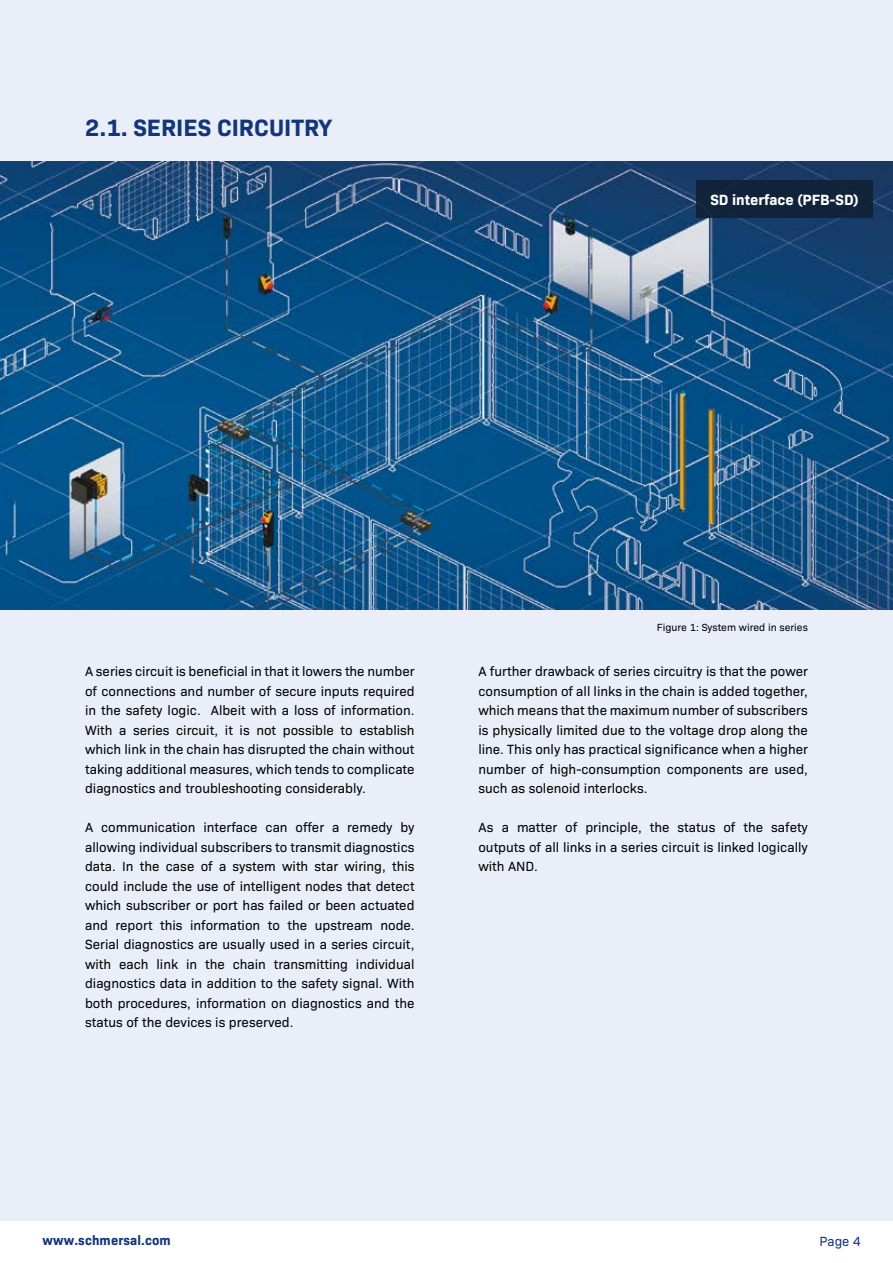
<style>
.page{position:relative;width:893px;height:1263px;background:#fff}
.page>*{position:absolute;margin:0;border:0;box-sizing:border-box;transform-origin:0 0}
.t1{font:700 24px "Bio Sans";color:#13357a}
.t2{font:700 15px "Bio Sans";color:#fff}
.t3{font:13.5px/19.5px "Bio Sans";color:#000;text-align:justify}
.t4{font:700 13.5px "Bio Sans";letter-spacing:.01em;color:#13357a}
.t5{font:13.5px "Bio Sans";color:#13357a}
.t6{font:10.5px "Bio Sans";color:#000}
</style>
<div class="page">
<div style="left:0;top:0;width:893px;height:1220px;background:#e9eef9"></div>
<img style="left:0;top:162px;width:893px;height:447px">
<div style="left:696px;top:180px;width:177px;height:38px;background:#102135"></div>
<h1 class="t1" style="left:85px;top:109px;width:248px">2.1. SERIES CIRCUITRY</h1>
<p class="t2" style="left:710px;top:188px;width:150px">SD interface (PFB-SD)</p>
<p class="t3" style="left:85px;top:661px;width:331px">A series circuit is beneficial in that it lowers the number of connections and number of secure inputs required in the safety logic. Albeit with a loss of information.<br>With a series circuit, it is not possible to establish which link in the chain has disrupted the chain without taking additional measures, which tends to complicate diagnostics and troubleshooting considerably.</p>
<p class="t3" style="left:85px;top:817px;width:331px">A communication interface can offer a remedy by allowing individual subscribers to transmit diagnostics data. In the case of a system with star wiring, this could include the use of intelligent nodes that detect which subscriber or port has failed or been actuated and report this information to the upstream node.<br>Serial diagnostics are usually used in a series circuit, with each link in the chain transmitting individual diagnostics data in addition to the safety signal. With both procedures, information on diagnostics and the status of the devices is preserved.</p>
<p class="t6" style="left:657px;top:620px;width:152px">Figure 1: System wired in series</p>
<p class="t3" style="left:478px;top:660px;width:331px">A further drawback of series circuitry is that the power consumption of all links in the chain is added together, which means that the maximum number of subscribers is physically limited due to the voltage drop along the line. This only has practical significance when a higher number of high-consumption components are used, such as solenoid interlocks.</p>
<p class="t3" style="left:478px;top:816px;width:331px">As a matter of principle, the status of the safety outputs of all links in a series circuit is linked logically with AND.</p>
<p class="t4" style="left:43px;top:1230px;width:130px">www.schmersal.com</p>
<p class="t5" style="left:819px;top:1231px;width:43px">Page 4</p>
</div>
